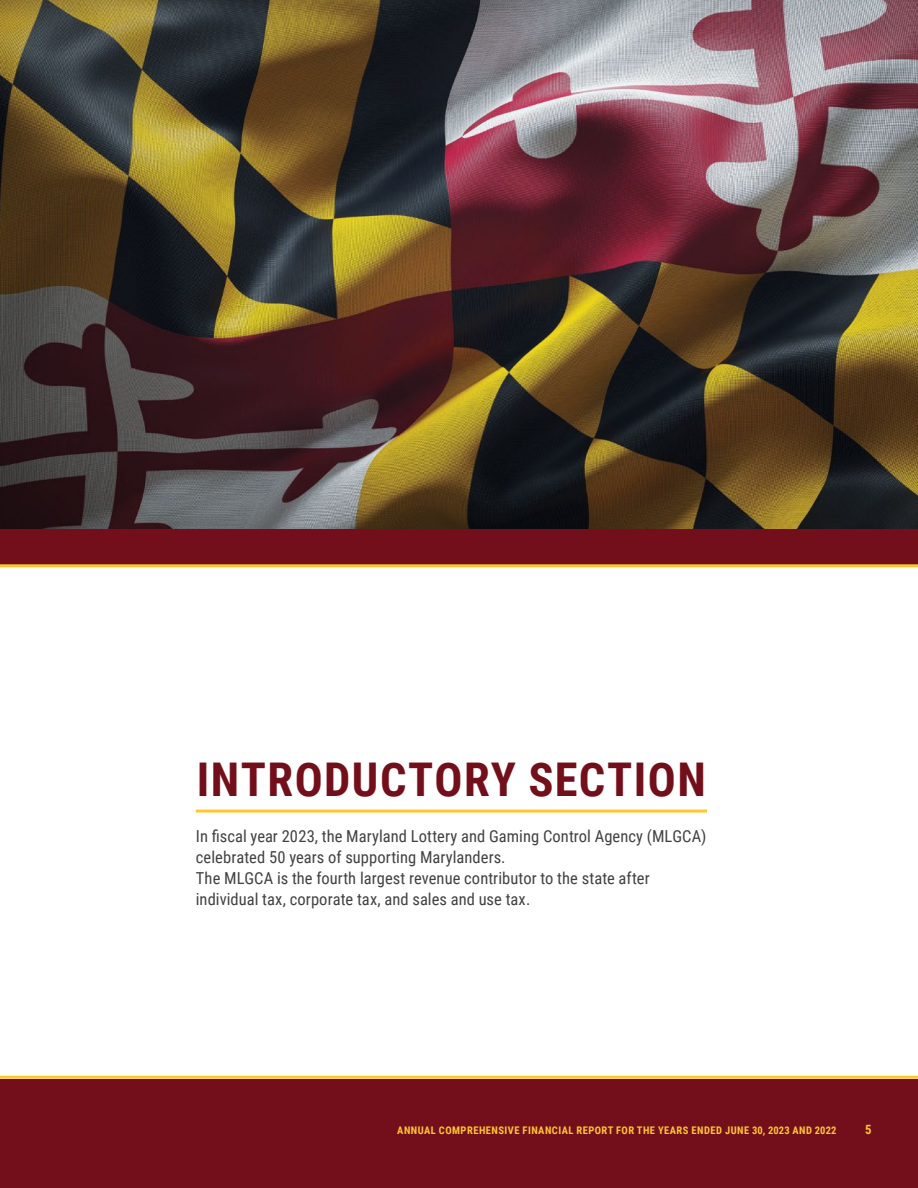
<style>
.page{position:relative;width:918px;height:1188px;background:#fff}
.page>*{position:absolute;margin:0;border:0;box-sizing:border-box;transform-origin:0 0}
.t1{font:700 46.5px "Roboto Condensed";letter-spacing:.03em;color:#730f1a}
.t2{font:16.5px/21px "Roboto Condensed";letter-spacing:.005em;color:#414042}
.t3{font:700 12.75px "Roboto Condensed";color:#ffc532}
.t4{font:700 10.5px "Roboto Condensed";letter-spacing:.045em;color:#ffc532}
</style>
<div class="page">
<div style="left:0;top:1079px;width:918px;height:109px;background:#730f1a"></div>
<img style="left:0;top:0;width:918px;height:529px">
<div style="left:0;top:529px;width:918px;height:35px;background:#730f1a"></div>
<hr style="left:196px;top:810px;width:511px;height:3px;background:#ffc532">
<hr style="left:0;top:564px;width:918px;height:3px;background:#ffc532">
<hr style="left:0;top:1076px;width:918px;height:3px;background:#ffc532">
<h1 class="t1" style="left:197px;top:747px;width:511px">INTRODUCTORY SECTION</h1>
<p class="t2" style="left:196px;top:825px;width:512px">In fiscal year 2023, the Maryland Lottery and Gaming Control Agency (MLGCA) celebrated 50 years of supporting Marylanders.<br>The MLGCA is the fourth largest revenue contributor to the state after individual tax, corporate tax, and sales and use tax.</p>
<p class="t4" style="left:397px;top:1123px;width:441px">ANNUAL COMPREHENSIVE FINANCIAL REPORT FOR THE YEARS ENDED JUNE 30, 2023 AND 2022</p>
<p class="t3" style="left:865px;top:1121px;width:8px">5</p>
</div>
